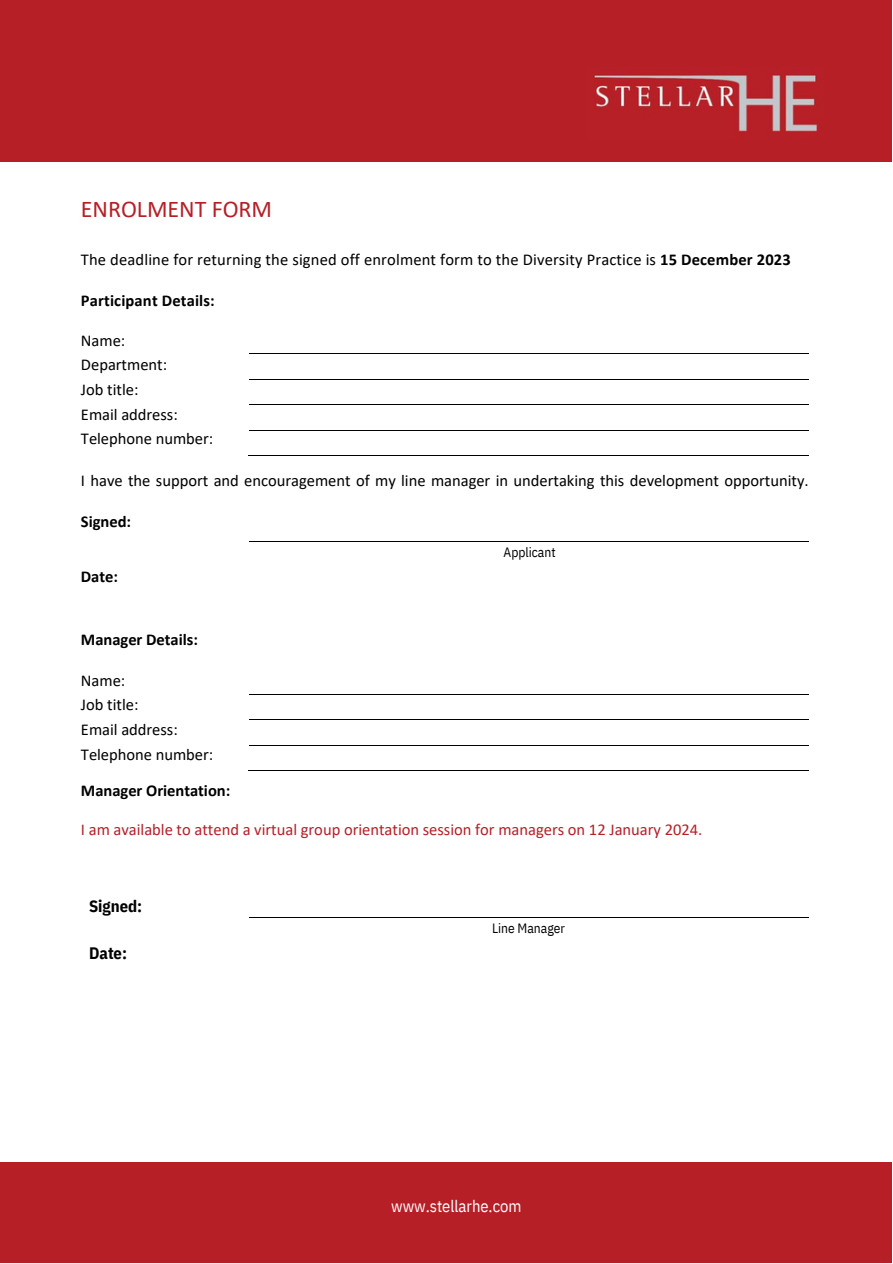
<style>
.page{position:relative;width:893px;height:1264px;background:#fff}
.page>*{position:absolute;margin:0;border:0;box-sizing:border-box;transform-origin:0 0}
.t1{font:24px "Calibri";color:#b71f27}
.t2{font:16.5px "Calibri";color:#000}
.t3{font:16.5px "Calibri";color:#b71f27}
.t4{font:700 16.5px "Calibri";color:#000}
.t5{font:16.5px "IBM Plex Sans Cond";color:#fff}
.t6{font:700 16.5px "IBM Plex Sans Cond";color:#000}
.t7{font:13.5px "IBM Plex Sans Cond";color:#000}
.s1{font-weight:700}
</style>
<div class="page">
<div style="left:0;top:0;width:891px;height:162px;background:#b71f27"></div>
<img style="left:594px;top:74px;width:225px;height:59px">
<div style="left:0;top:1161px;width:891px;height:101px;background:#b71f27"></div>
<hr style="left:248px;top:455px;width:561px;height:1px;background:#000">
<hr style="left:248px;top:770px;width:561px;height:1px;background:#000">
<hr style="left:249px;top:353px;width:560px;height:1px;background:#000">
<hr style="left:249px;top:378px;width:560px;height:1px;background:#000">
<hr style="left:249px;top:404px;width:560px;height:1px;background:#000">
<hr style="left:249px;top:430px;width:560px;height:1px;background:#000">
<hr style="left:249px;top:541px;width:560px;height:1px;background:#000">
<hr style="left:249px;top:693px;width:560px;height:1px;background:#000">
<hr style="left:249px;top:719px;width:560px;height:1px;background:#000">
<hr style="left:249px;top:744px;width:560px;height:1px;background:#000">
<hr style="left:249px;top:916px;width:560px;height:1px;background:#000">
<p class="t1" style="left:81px;top:199px;width:193px">ENROLMENT FORM</p>
<p class="t2" style="left:81px;top:253px;width:711px">The deadline for returning the signed off enrolment form to the Diversity Practice is <span class="s1">15 December 2023</span></p>
<p class="t4" style="left:81px;top:293px;width:135px">Participant Details:</p>
<p class="t2" style="left:81px;top:333px;width:46px">Name:</p>
<p class="t2" style="left:81px;top:358px;width:88px">Department:</p>
<p class="t2" style="left:81px;top:382px;width:59px">Job title:</p>
<p class="t2" style="left:81px;top:407px;width:98px">Email address:</p>
<p class="t2" style="left:81px;top:432px;width:134px">Telephone number:</p>
<p class="t2" style="left:81px;top:473px;width:729px">I have the support and encouragement of my line manager in undertaking this development opportunity.</p>
<p class="t4" style="left:81px;top:514px;width:52px">Signed:</p>
<p class="t4" style="left:81px;top:570px;width:39px">Date:</p>
<p class="t7" style="left:503px;top:543px;width:53px">Applicant</p>
<p class="t4" style="left:81px;top:632px;width:118px">Manager Details:</p>
<p class="t2" style="left:81px;top:673px;width:46px">Name:</p>
<p class="t2" style="left:81px;top:698px;width:59px">Job title:</p>
<p class="t2" style="left:81px;top:722px;width:98px">Email address:</p>
<p class="t2" style="left:81px;top:747px;width:134px">Telephone number:</p>
<p class="t4" style="left:81px;top:783px;width:151px">Manager Orientation:</p>
<p class="t3" style="left:81px;top:822px;width:622px">I am available to attend a virtual group orientation session for managers on 12 January 2024.</p>
<p class="t6" style="left:89px;top:895px;width:55px">Signed:</p>
<p class="t6" style="left:89px;top:942px;width:39px">Date:</p>
<p class="t7" style="left:492px;top:919px;width:74px">Line Manager</p>
<p class="t5" style="left:391px;top:1194px;width:132px">www.stellarhe.com</p>
</div>
